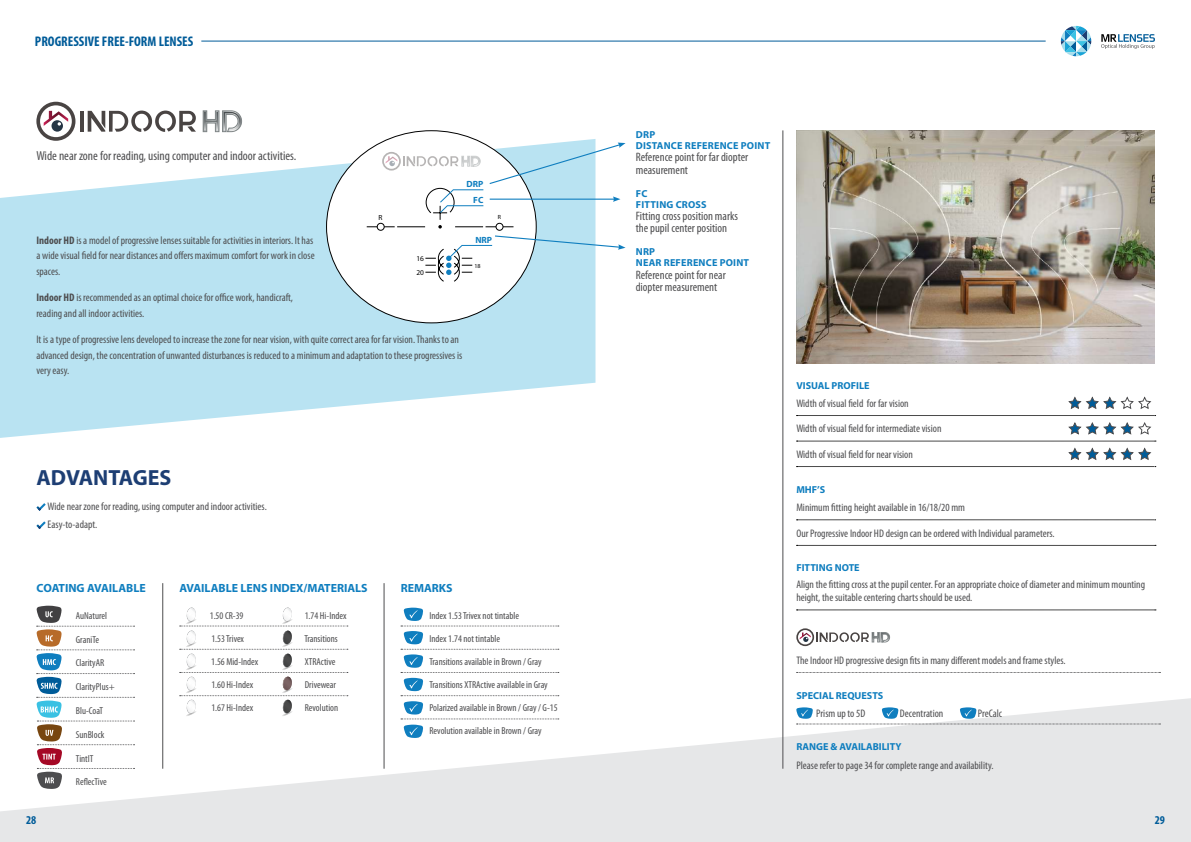
<style>
.page{position:relative;width:1191px;height:842px;background:#fff}
.page>*{position:absolute;margin:0;border:0;box-sizing:border-box;transform-origin:0 0}
.t1{font:700 22px "Myriad Pro";color:#1d3e73}
.t2{font:700 condensed 14px "Myriad Pro";color:#005c99}
.t3{font:condensed 13px "Myriad Pro";color:#4d4d4f}
.t4{font:condensed 12.2px/12.2px "Myriad Pro";color:#4d4d4f}
.t5{font:700 condensed 12px "Myriad Pro";color:#005c99}
.t6{font:700 11.9px "Myriad Pro";color:#0f7ebf}
.t7{font:condensed 11px/15.4px "Myriad Pro";color:#4d4d4f}
.t8{font:condensed 10.1px "Myriad Pro";color:#4d4d4f}
.t9{font:700 10.1px/11px "Myriad Pro";letter-spacing:.01em;color:#0f7ebf}
.t10{font:700 9px/16px "Myriad Pro";color:#0f7ebf;text-align:right}
.t11{font:7.4px "Myriad Pro";color:#000}
.t12{font:6px "Myriad Pro";color:#000}
.s1{font-weight:700}
</style>
<div class="page">
<svg style="left:0;top:697px;width:1191px;height:145px;fill:#e6e7e8"></svg>
<svg style="left:1060px;top:26px;width:31px;height:30px"></svg>
<svg style="left:1101px;top:34px;width:54px;height:15px"></svg>
<hr style="left:201px;top:41px;width:844px;height:1px;background:#005c99">
<svg style="left:0;top:139px;width:595px;height:299px;fill:#b9e3f2"></svg>
<div style="left:326px;top:131px;width:210px;height:192px;background:#fff;border-radius:50%"></div>
<svg style="left:366px;top:143px;width:259px;height:139px"></svg>
<hr style="left:80px;top:111px;width:4px;height:21px;background:#494443">
<svg style="left:88px;top:111px;width:108px;height:21px"></svg>
<svg style="left:36px;top:102px;width:39px;height:39px"></svg>
<svg style="left:203px;top:110px;width:39px;height:22px"></svg>
<svg style="left:36px;top:521px;width:10px;height:8px"></svg>
<svg style="left:36px;top:503px;width:10px;height:8px"></svg>
<svg style="left:401px;top:608px;width:158px;height:130px"></svg>
<hr style="left:384px;top:583px;width:1px;height:186px;background:#4d4d4f">
<hr style="left:163px;top:583px;width:1px;height:186px;background:#4d4d4f">
<svg style="left:36px;top:606px;width:99px;height:183px"></svg>
<svg style="left:180px;top:608px;width:168px;height:108px"></svg>
<svg style="left:796px;top:466px;width:359px;height:1px"></svg>
<svg style="left:796px;top:396px;width:360px;height:46px"></svg>
<svg style="left:1068px;top:448px;width:83px;height:12px"></svg>
<svg style="left:796px;top:519px;width:360px;height:27px"></svg>
<img style="left:796px;top:130px;width:359px;height:234px">
<svg style="left:796px;top:610px;width:360px;height:1px"></svg>
<svg style="left:796px;top:628px;width:94px;height:18px"></svg>
<svg style="left:796px;top:672px;width:364px;height:1px"></svg>
<hr style="left:782px;top:130px;width:1px;height:639px;background:#4d4d4f">
<svg style="left:796px;top:707px;width:364px;height:18px"></svg>
<p class="t2" style="left:35px;top:32px;width:160px">PROGRESSIVE FREE-FORM LENSES</p>
<p class="t3" style="left:36px;top:148px;width:261px">Wide near zone for reading, using computer and indoor activities.</p>
<p class="t10" style="left:466px;top:176px;width:18px">DRP<br>FC</p>
<p class="t11" style="left:379px;top:213px;width:5px">R</p>
<p class="t12" style="left:498px;top:213px;width:5px">R</p>
<p class="t11" style="left:416px;top:254px;width:9px">16</p>
<p class="t12" style="left:474px;top:262px;width:8px">18</p>
<p class="t11" style="left:416px;top:268px;width:9px">20</p>
<p class="t7" style="left:36px;top:232px;width:280px"><span class="s1">Indoor HD</span> is a model of progressive lenses suitable for activities in interiors. It has a wide visual field for near distances and offers maximum comfort for work in close spaces.</p>
<p class="t7" style="left:36px;top:290px;width:258px"><span class="s1">Indoor HD</span> is recommended as an optimal choice for office work, handicraft, reading and all indoor activities.</p>
<p class="t7" style="left:36px;top:332px;width:427px">It is a type of progressive lens developed to increase the zone for near vision, with quite correct area for far vision. Thanks to an advanced design, the concentration of unwanted disturbances is reduced to a minimum and adaptation to these progressives is very easy.</p>
<p class="t10" style="left:475px;top:232px;width:18px">NRP</p>
<h1 class="t1" style="left:36px;top:463px;width:136px">ADVANTAGES</h1>
<p class="t7" style="left:48px;top:498px;width:221px;line-height:18.1px">Wide near zone for reading, using computer and indoor activities.<br>Easy-to-adapt.</p>
<p class="t6" style="left:37px;top:580px;width:111px">COATING AVAILABLE</p>
<p class="t8" style="left:76px;top:609px;width:33px">AuNaturel</p>
<p class="t8" style="left:76px;top:633px;width:25px">GraniTe</p>
<p class="t8" style="left:76px;top:657px;width:30px">ClarityAR</p>
<p class="t8" style="left:76px;top:681px;width:40px">ClarityPlus+</p>
<p class="t8" style="left:76px;top:704px;width:29px">Blu-CoaT</p>
<p class="t8" style="left:76px;top:728px;width:30px">SunBlock</p>
<p class="t8" style="left:76px;top:752px;width:19px">TintIT</p>
<p class="t8" style="left:76px;top:776px;width:32px">ReflecTive</p>
<p class="t6" style="left:179px;top:580px;width:190px">AVAILABLE LENS INDEX/MATERIALS</p>
<p class="t8" style="left:210px;top:609px;width:35px">1.50 CR-39</p>
<p class="t8" style="left:211px;top:633px;width:34px">1.53 Trivex</p>
<p class="t8" style="left:211px;top:656px;width:49px">1.56 Mid-Index</p>
<p class="t8" style="left:211px;top:679px;width:43px">1.60 Hi-Index</p>
<p class="t8" style="left:211px;top:702px;width:43px">1.67 Hi-Index</p>
<p class="t8" style="left:305px;top:609px;width:43px">1.74 Hi-Index</p>
<p class="t8" style="left:304px;top:633px;width:35px">Transitions</p>
<p class="t8" style="left:305px;top:656px;width:32px">XTRActive</p>
<p class="t8" style="left:305px;top:679px;width:33px">Drivewear</p>
<p class="t8" style="left:305px;top:702px;width:35px">Revolution</p>
<p class="t6" style="left:401px;top:580px;width:53px">REMARKS</p>
<p class="t8" style="left:429px;top:609px;width:91px">Index 1.53 Trivex not tintable</p>
<p class="t8" style="left:429px;top:633px;width:72px">Index 1.74 not tintable</p>
<p class="t8" style="left:429px;top:656px;width:114px">Transitions available in Brown / Gray</p>
<p class="t8" style="left:429px;top:679px;width:120px">Transitions XTRActive available in Gray</p>
<p class="t8" style="left:429px;top:702px;width:130px">Polarized available in Brown / Gray / G-15</p>
<p class="t8" style="left:429px;top:725px;width:114px">Revolution available in Brown / Gray</p>
<p class="t9" style="left:636px;top:129px;width:136px">DRP<br>DISTANCE REFERENCE POINT</p>
<p class="t4" style="left:636px;top:151px;width:114px">Reference point for far diopter measurement</p>
<p class="t9" style="left:636px;top:187px;width:72px">FC<br>FITTING CROSS</p>
<p class="t4" style="left:636px;top:210px;width:104px">Fitting cross position marks the pupil center position</p>
<p class="t9" style="left:636px;top:246px;width:115px">NRP<br>NEAR REFERENCE POINT</p>
<p class="t4" style="left:636px;top:268px;width:91px">Reference point for near diopter measurement</p>
<p class="t9" style="left:796px;top:380px;width:75px">VISUAL PROFILE</p>
<p class="t7" style="left:796px;top:395px;width:114px">Width of visual field for far vision</p>
<p class="t7" style="left:796px;top:421px;width:147px">Width of visual field for intermediate vision</p>
<p class="t7" style="left:796px;top:446px;width:118px">Width of visual field for near vision</p>
<p class="t9" style="left:796px;top:483px;width:30px">MHF’S</p>
<p class="t7" style="left:796px;top:500px;width:170px">Minimum fitting height available in 16/18/20 mm</p>
<p class="t7" style="left:796px;top:525px;width:260px">Our Progressive Indoor HD design can be ordered with Individual parameters.</p>
<p class="t9" style="left:796px;top:562px;width:65px">FITTING NOTE</p>
<p class="t7" style="left:796px;top:578px;width:350px;line-height:13.2px">Align the fitting cross at the pupil center. For an appropriate choice of diameter and minimum mounting height, the suitable centering charts should be used.</p>
<p class="t7" style="left:796px;top:652px;width:271px">The Indoor HD progressive design fits in many different models and frame styles.</p>
<p class="t9" style="left:796px;top:689px;width:88px">SPECIAL REQUESTS</p>
<p class="t7" style="left:816px;top:706px;width:51px">Prism up to 5D</p>
<p class="t7" style="left:900px;top:706px;width:45px">Decentration</p>
<p class="t7" style="left:978px;top:706px;width:26px">PreCalc</p>
<p class="t9" style="left:796px;top:741px;width:107px">RANGE &amp; AVAILABILITY</p>
<p class="t7" style="left:796px;top:757px;width:199px">Please refer to page 34 for complete range and availability.</p>
<p class="t5" style="left:26px;top:812px;width:12px">28</p>
<p class="t5" style="left:1154px;top:812px;width:12px">29</p>
</div>
